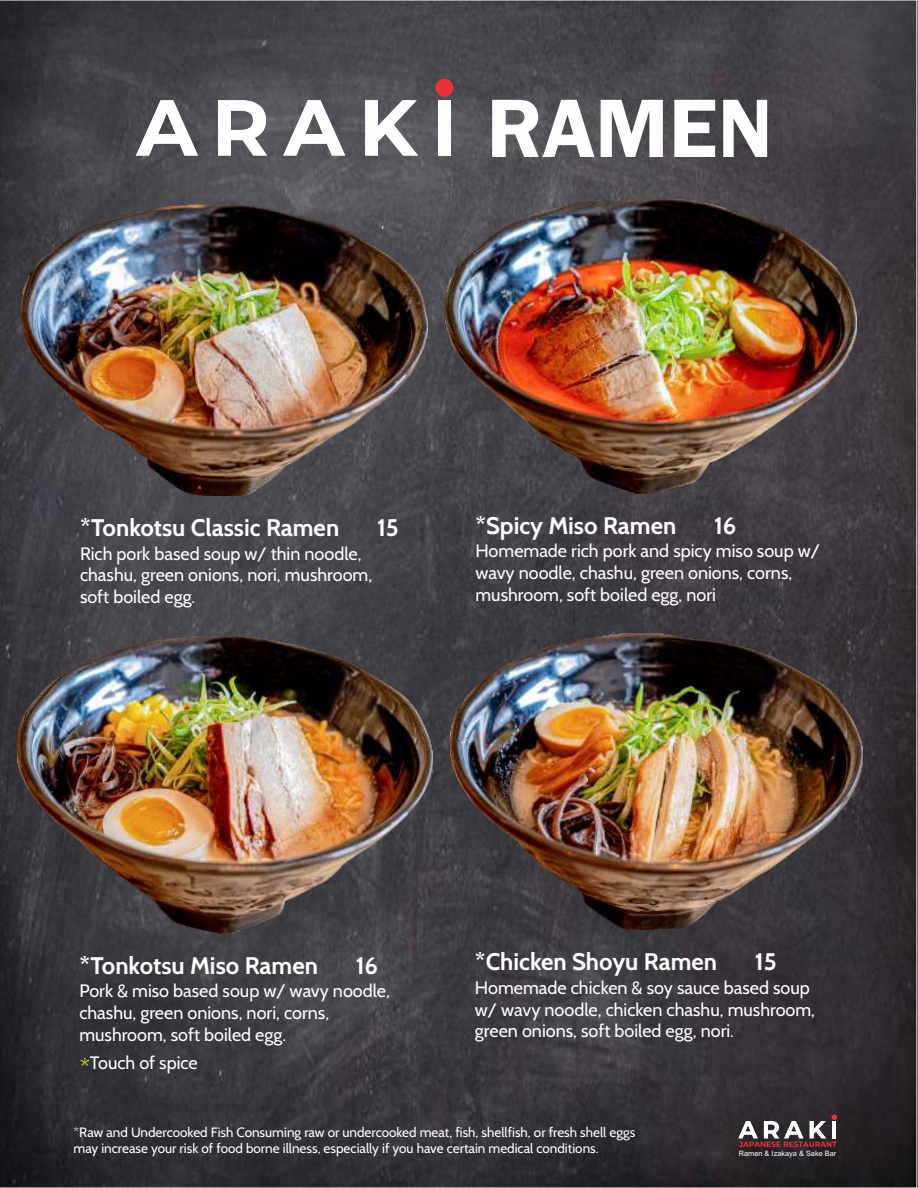
<style>
.page{position:relative;width:918px;height:1188px;background:#fff}
.page>*{position:absolute;margin:0;border:0;box-sizing:border-box;transform-origin:0 0}
.t1{font:600 85.8px "Franklin Gothic";color:#fefefe}
.t2{font:700 24px "Cabin";color:#fefefe}
.t3{font:18px/21.9px "Cabin";color:#fefefe}
.t4{font:13.5px/16.4px "Cabin";color:#fefefe}
.t5{font:7.35px "Arial";color:#fefefe}
.s1{font-size:24px;color:#fff212}
</style>
<div class="page">
<img style="left:0;top:0;width:917px;height:1188px">
<svg style="left:738px;top:1114px;width:99px;height:33px"></svg>
<h1 class="t1" style="left:486px;top:75px;width:288px">RAMEN</h1>
<h2 class="t2" style="left:80px;top:513px;width:261px">*Tonkotsu Classic Ramen</h2>
<h2 class="t2" style="left:377px;top:513px;width:23px">15</h2>
<p class="t3" style="left:80px;top:542px;width:294px">Rich pork based soup w/ thin noodle, chashu, green onions, nori, mushroom, soft boiled egg.</p>
<h2 class="t2" style="left:475px;top:511px;width:202px">*Spicy Miso Ramen</h2>
<h2 class="t2" style="left:714px;top:511px;width:24px">16</h2>
<p class="t3" style="left:475px;top:540px;width:346px">Homemade rich pork and spicy miso soup w/ wavy noodle, chashu, green onions, corns, mushroom, soft boiled egg, nori</p>
<h2 class="t2" style="left:79px;top:951px;width:240px">*Tonkotsu Miso Ramen</h2>
<h2 class="t2" style="left:356px;top:951px;width:24px">16</h2>
<p class="t3" style="left:79px;top:980px;width:312px">Pork &amp; miso based soup w/ wavy noodle, chashu, green onions, nori, corns, mushroom, soft boiled egg.</p>
<p class="t3" style="left:80px;top:1052px;width:120px"><span class="s1">*</span>Touch of spice</p>
<h2 class="t2" style="left:475px;top:947px;width:244px">*Chicken Shoyu Ramen</h2>
<h2 class="t2" style="left:755px;top:947px;width:23px">15</h2>
<p class="t3" style="left:475px;top:976px;width:342px">Homemade chicken &amp; soy sauce based soup w/ wavy noodle, chicken chashu, mushroom, green onions, soft boiled egg, nori.</p>
<p class="t4" style="left:74px;top:1124px;width:563px">*Raw and Undercooked Fish Consuming raw or undercooked meat, fish, shellfish, or fresh shell eggs may increase your risk of food borne illness, especially if you have certain medical conditions.</p>
<p class="t5" style="left:739px;top:1148px;width:99px">Ramen &amp; Izakaya &amp; Sake Bar</p>
</div>
